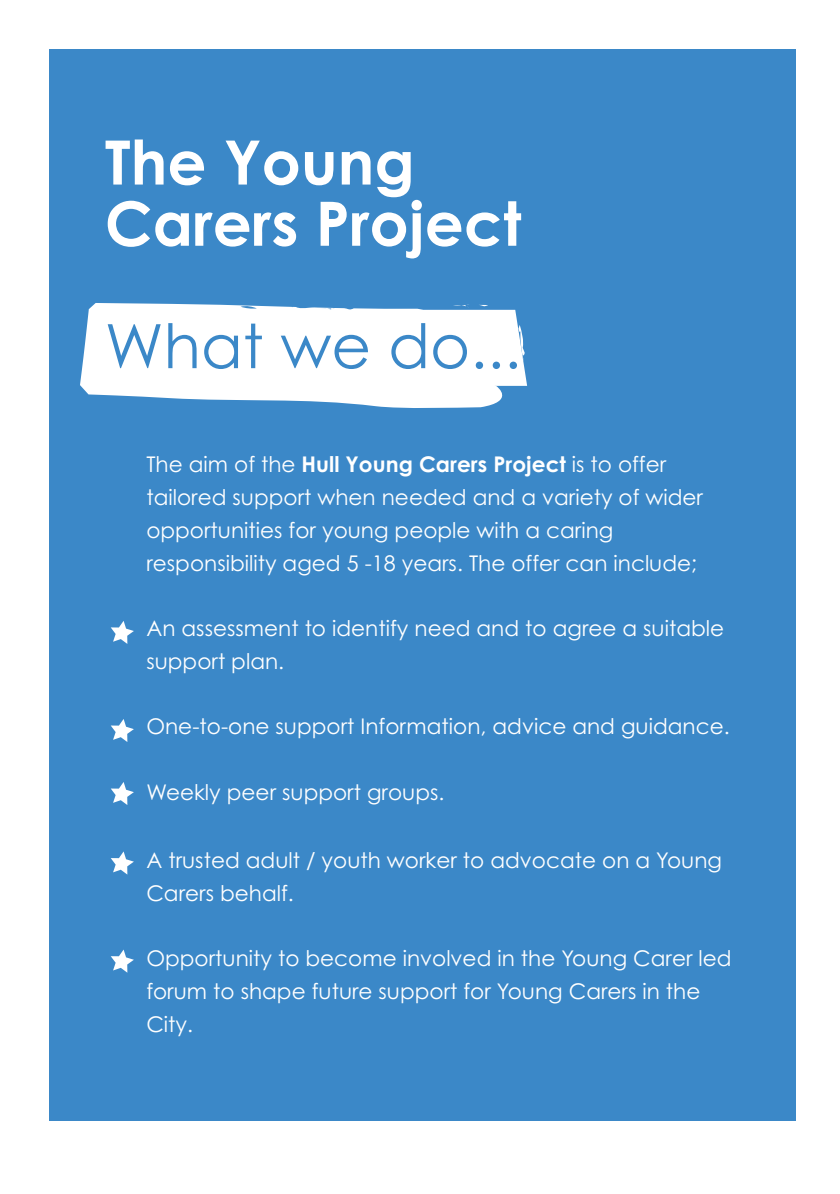
<style>
.page{position:relative;width:840px;height:1194px;background:#fff}
.page>*{position:absolute;margin:0;border:0;box-sizing:border-box;transform-origin:0 0}
.t1{font:700 61.2px/61.2px "Century Gothic";color:#fff}
.t2{font:61.2px "Century Gothic";color:#3b88c8}
.t3{font:21.6px/32.8px "Century Gothic";color:#fff}
.s1{font-weight:700}
</style>
<div class="page">
<div style="left:49px;top:49px;width:747px;height:1072px;background:#3b88c8"></div>
<svg style="left:111px;top:621px;width:23px;height:23px"></svg>
<svg style="left:111px;top:719px;width:23px;height:23px"></svg>
<svg style="left:111px;top:782px;width:23px;height:23px"></svg>
<svg style="left:111px;top:851px;width:23px;height:24px"></svg>
<svg style="left:111px;top:949px;width:23px;height:24px"></svg>
<svg style="left:80px;top:303px;width:423px;height:105px;fill:#fff"></svg>
<div style="left:89px;top:305px;width:438px;height:81px;background:#fff"></div>
<p class="t1" style="left:105px;top:138px;width:418px">The Young<br>Carers Project</p>
<p class="t2" style="left:105px;top:323px;width:418px">What we do...</p>
<p class="t3" style="left:146px;top:450px;width:558px">The aim of the <span class="s1">Hull Young Carers Project</span> is to offer tailored support when needed and a variety of wider opportunities for young people with a caring responsibility aged 5 -18 years. The offer can include;</p>
<p class="t3" style="left:146px;top:614px;width:579px">An assessment to identify need and to agree a suitable support plan.</p>
<p class="t3" style="left:146px;top:712px;width:585px">One-to-one support Information, advice and guidance.</p>
<p class="t3" style="left:146px;top:778px;width:300px">Weekly peer support groups.</p>
<p class="t3" style="left:146px;top:846px;width:577px">A trusted adult / youth worker to advocate on a Young<br>Carers behalf.</p>
<p class="t3" style="left:146px;top:944px;width:587px">Opportunity to become involved in the Young Carer led forum to shape future support for Young Carers in the<br>City.</p>
</div>
